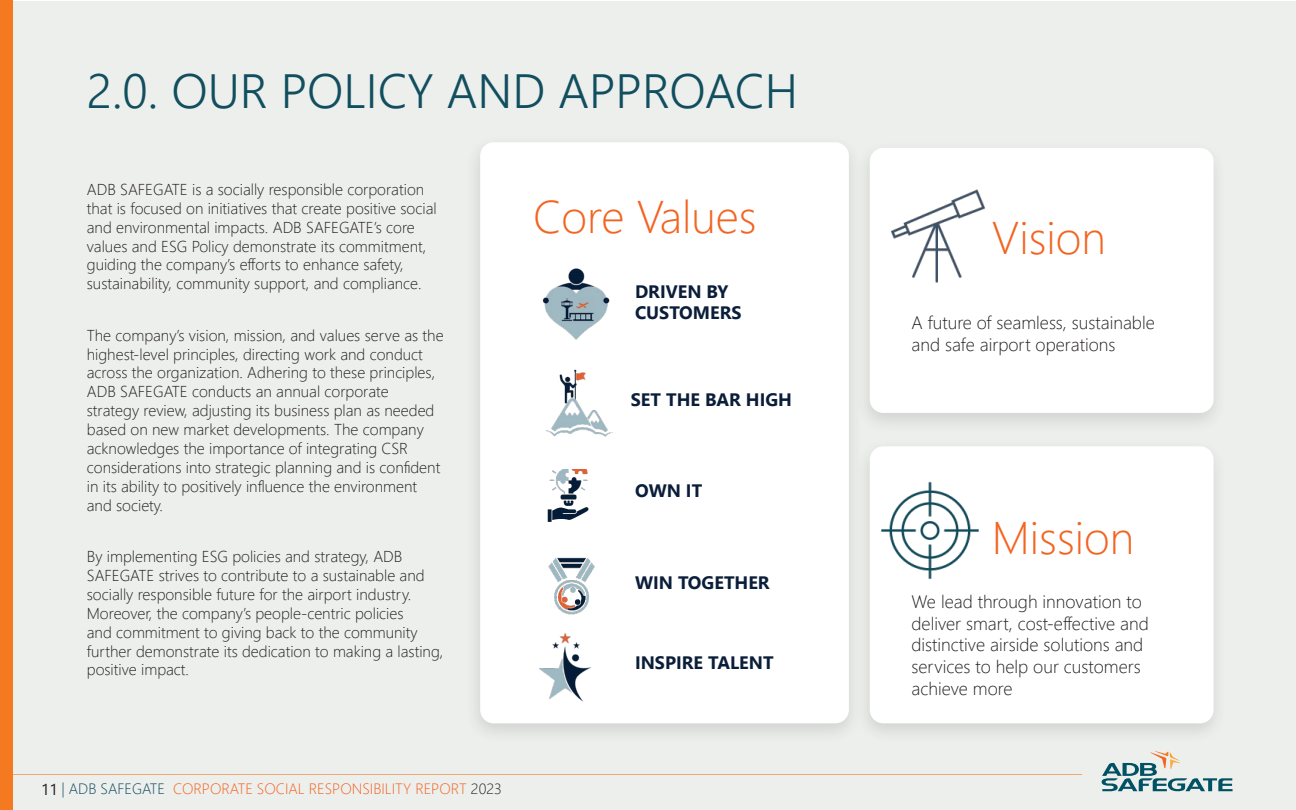
<style>
.page{position:relative;width:1296px;height:810px;background:#fff}
.page>*{position:absolute;margin:0;border:0;box-sizing:border-box;transform-origin:0 0}
.t1{font:300 48px "Segoe UI";color:#114e5e}
.t2{font:300 45.75px "Segoe UI";color:#f36421}
.t3{font:300 18px/21.6px "Segoe UI";color:#231f20}
.t4{font:700 18px/21.6px "Segoe UI";color:#0b1e39}
.t5{font:300 15.75px/18.9px "Segoe UI";color:#231f20}
.t6{font:300 15px "Segoe UI";color:#f36421}
.s1{font-weight:400;font-size:15.75px;color:#231f20}
.s2{color:#114e5e}
.s3{color:#231f20}
</style>
<div class="page">
<div style="left:0;top:1px;width:1296px;height:809px;background:#edefed"></div>
<div style="left:854px;top:139px;width:374px;height:296px;background:#231f20;opacity:.14"></div>
<div style="left:870px;top:148px;width:344px;height:265px;background:#fff;border-radius:14px"></div>
<div style="left:854px;top:438px;width:374px;height:308px;background:#231f20;opacity:.14"></div>
<div style="left:870px;top:446px;width:344px;height:277px;background:#fff;border-radius:14px"></div>
<div style="left:464px;top:134px;width:399px;height:612px;background:#231f20;opacity:.14"></div>
<div style="left:480px;top:142px;width:369px;height:581px;background:#fff;border-radius:14px"></div>
<img style="left:881px;top:481px;width:98px;height:99px">
<img style="left:891px;top:189px;width:94px;height:94px">
<img style="left:542px;top:268px;width:68px;height:72px">
<img style="left:545px;top:369px;width:68px;height:68px">
<img style="left:547px;top:469px;width:42px;height:53px">
<img style="left:548px;top:557px;width:47px;height:58px">
<img style="left:539px;top:633px;width:52px;height:69px">
<div style="left:0;top:0;width:13px;height:810px;background:#f47921"></div>
<hr style="left:0;top:774px;width:1082px;height:1px;background:#f47921">
<svg style="left:1102px;top:751px;width:131px;height:40px"></svg>
<h1 class="t1" style="left:87px;top:52px;width:713px">2.0. OUR POLICY AND APPROACH</h1>
<p class="t5" style="left:87px;top:179px;width:351px">ADB SAFEGATE is a socially responsible corporation that is focused on initiatives that create positive social and environmental impacts. ADB SAFEGATE’s core values and ESG Policy demonstrate its commitment, guiding the company’s efforts to enhance safety, sustainability, community support, and compliance.</p>
<p class="t5" style="left:87px;top:325px;width:358px">The company’s vision, mission, and values serve as the highest-level principles, directing work and conduct across the organization. Adhering to these principles, ADB SAFEGATE conducts an annual corporate strategy review, adjusting its business plan as needed based on new market developments. The company acknowledges the importance of integrating CSR considerations into strategic planning and is confident in its ability to positively influence the environment and society.</p>
<p class="t5" style="left:87px;top:546px;width:358px">By implementing ESG policies and strategy, ADB SAFEGATE strives to contribute to a sustainable and socially responsible future for the airport industry.<br>Moreover, the company’s people-centric policies<br>and commitment to giving back to the community further demonstrate its dedication to making a lasting, positive impact.</p>
<h2 class="t2" style="left:533px;top:180px;width:225px">Core Values</h2>
<p class="t4" style="left:635px;top:280px;width:108px">DRIVEN BY<br>CUSTOMERS</p>
<p class="t4" style="left:631px;top:389px;width:163px">SET THE BAR HIGH</p>
<p class="t4" style="left:635px;top:480px;width:69px">OWN IT</p>
<p class="t4" style="left:635px;top:572px;width:136px">WIN TOGETHER</p>
<p class="t4" style="left:635px;top:652px;width:140px">INSPIRE TALENT</p>
<p class="t6" style="left:41px;top:777px;width:462px"><span class="s1">11</span> <span class="s2">| ADB SAFEGATE</span> CORPORATE SOCIAL RESPONSIBILITY REPORT <span class="s3">2023</span></p>
<h2 class="t2" style="left:992px;top:201px;width:116px">Vision</h2>
<p class="t3" style="left:912px;top:311px;width:245px">A future of seamless, sustainable and safe airport operations</p>
<h2 class="t2" style="left:992px;top:501px;width:144px">Mission</h2>
<p class="t3" style="left:912px;top:590px;width:239px">We lead through innovation to deliver smart, cost-effective and distinctive airside solutions and services to help our customers achieve more</p>
</div>
